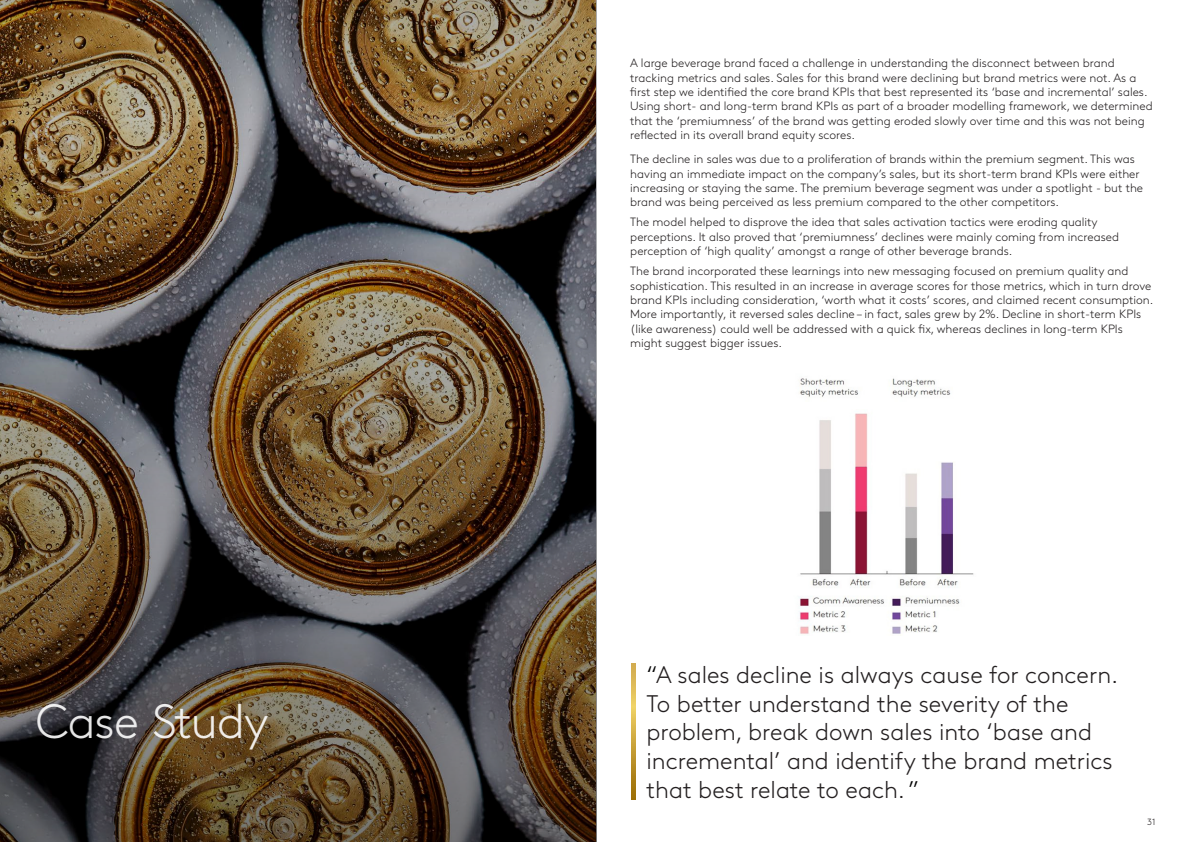
<style>
.page{position:relative;width:1191px;height:842px;background:#fff}
.page>*{position:absolute;margin:0;border:0;box-sizing:border-box;transform-origin:0 0}
.t1{font:300 48px "Kantar Brown";letter-spacing:-.02em;color:#fff}
.t2{font:300 24px/28.8px "Kantar Brown";color:#231f20}
.t3{font:300 12px/14.4px "Kantar Brown";color:#231f20}
.t4{font:300 9px "Kantar Brown";color:#231f20}
.s1{color:#000}
</style>
<div class="page">
<img style="left:0;top:0;width:597px;height:842px">
<img style="left:799px;top:378px;width:175px;height:256px">
<svg style="left:631px;top:663px;width:4px;height:136px"></svg>
<h1 class="t1" style="left:35px;top:686px;width:235px">Case Study</h1>
<p class="t3" style="left:630px;top:55px;width:524px">A large beverage brand faced a challenge in understanding the disconnect between brand tracking metrics and sales. Sales for this brand were declining but brand metrics were not. As a first step we identified the core brand KPIs that best represented its ‘base and incremental’ sales.<br>Using short- and long-term brand KPIs as part of a broader modelling framework, we determined that the ‘premiumness’ of the brand was getting eroded slowly over time and this was not being reflected in its overall brand equity scores.</p>
<p class="t3" style="left:630px;top:151px;width:514px">The decline in sales was due to a proliferation of brands within the premium segment. This was having an immediate impact on the company’s sales, but its short-term brand KPIs were either increasing or staying the same. The premium beverage segment was under a spotlight - but the brand was being perceived as less premium compared to the other competitors.</p>
<p class="t3" style="left:630px;top:214px;width:490px">The model helped to disprove the idea that sales activation tactics were eroding quality perceptions. It also proved that ‘premiumness’ declines were mainly coming from increased perception of ‘high quality’ amongst a range of other beverage brands.</p>
<p class="t3" style="left:630px;top:263px;width:524px">The brand incorporated these learnings into new messaging focused on premium quality and sophistication. This resulted in an increase in average scores for those metrics, which in turn drove brand KPIs including consideration, ‘worth what it costs’ scores, and claimed recent consumption.<br>More importantly, it reversed sales decline – in fact, sales grew by 2%. Decline in short-term KPIs (like awareness) could well be addressed with a quick fix, whereas declines in long-term KPIs might suggest bigger issues.</p>
<p class="t2" style="left:646px;top:658px;width:473px"><span class="s1">“</span>A sales decline is always cause for concern.<br>To better understand the severity of the problem, break down sales into ‘base and incremental’ and identify the brand metrics that best relate to each. <span class="s1">”</span></p>
<p class="t4" style="left:1147px;top:815px;width:10px">31</p>
</div>
